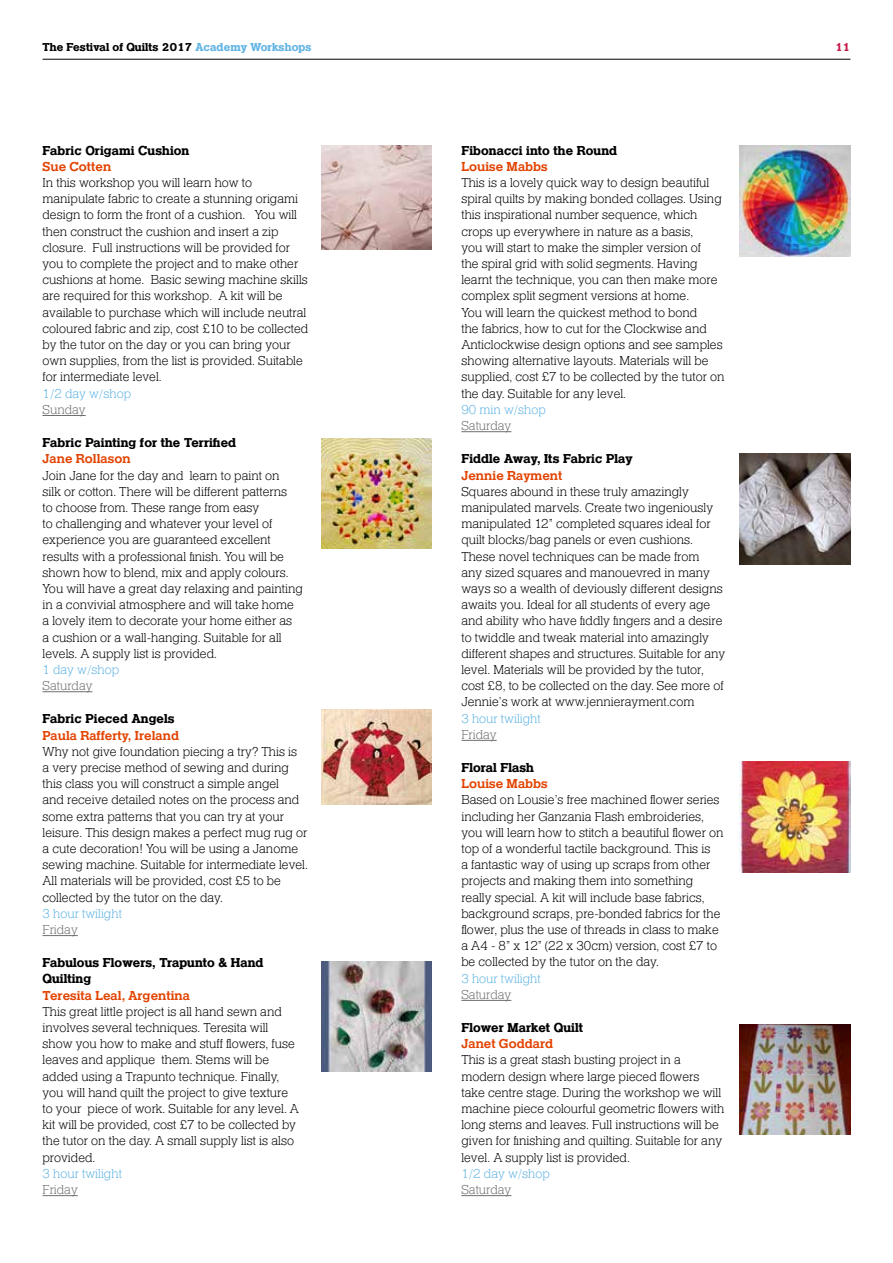
<style>
.page{position:relative;width:893px;height:1263px;background:#fff}
.page>*{position:absolute;margin:0;border:0;box-sizing:border-box;transform-origin:0 0}
.t1{font:13.5px/16.2px "Helserif Lgt";color:#000}
.t2{font:13.5px/16.2px "Helserif Bld";color:#000}
.t3{font:13.5px "Helserif Mdm";color:#e24301}
.t4{font:13.5px "Helserif Lgt";color:#61b4e4}
.t5{font:13.5px "Helserif Lgt";color:#706f6f}
.t6{font:12px "Helserif Bld";color:#000}
.t7{font:12px "Helserif Bld";color:#c51a4a}
.s1{color:#61b4e4}
</style>
<div class="page">
<hr style="left:43px;top:59px;width:807px;height:1px;background:#000">
<hr style="left:43px;top:415px;width:43px;height:1px;background:#706f6f">
<hr style="left:43px;top:691px;width:50px;height:1px;background:#706f6f">
<hr style="left:43px;top:935px;width:35px;height:1px;background:#706f6f">
<hr style="left:43px;top:1195px;width:35px;height:1px;background:#706f6f">
<hr style="left:461px;top:431px;width:50px;height:1px;background:#706f6f">
<hr style="left:461px;top:740px;width:36px;height:1px;background:#706f6f">
<hr style="left:461px;top:1000px;width:50px;height:1px;background:#706f6f">
<hr style="left:461px;top:1195px;width:50px;height:1px;background:#706f6f">
<img style="left:321px;top:146px;width:111px;height:104px">
<img style="left:740px;top:146px;width:110px;height:110px">
<img style="left:740px;top:454px;width:110px;height:110px">
<img style="left:740px;top:761px;width:110px;height:111px">
<img style="left:740px;top:1024px;width:110px;height:110px">
<img style="left:321px;top:438px;width:111px;height:111px">
<img style="left:321px;top:961px;width:111px;height:110px">
<img style="left:321px;top:709px;width:111px;height:96px">
<p class="t6" style="left:43px;top:39px;width:271px">The Festival of Quilts 2017 <span class="s1">Academy Workshops</span></p>
<p class="t7" style="left:835px;top:39px;width:17px">11</p>
<p class="t2" style="left:43px;top:143px;width:148px">Fabric Origami Cushion</p>
<p class="t3" style="left:43px;top:157px;width:70px">Sue Cotten</p>
<p class="t1" style="left:43px;top:176px;width:267px">In this workshop you will learn how to manipulate fabric to create a stunning origami design to form the front of a cushion. You will then construct the cushion and insert a zip closure. Full instructions will be provided for you to complete the project and to make other cushions at home. Basic sewing machine skills are required for this workshop. A kit will be available to purchase which will include neutral coloured fabric and zip, cost £10 to be collected by the tutor on the day or you can bring your own supplies, from the list is provided. Suitable for intermediate level.</p>
<p class="t4" style="left:43px;top:384px;width:90px">1/2 day w/shop</p>
<p class="t5" style="left:43px;top:400px;width:45px">Sunday</p>
<p class="t2" style="left:43px;top:436px;width:195px">Fabric Painting for the Terrified</p>
<p class="t3" style="left:43px;top:450px;width:90px">Jane Rollason</p>
<p class="t1" style="left:43px;top:468px;width:262px">Join Jane for the day and learn to paint on<br>silk or cotton. There will be different patterns<br>to choose from. These range from easy<br>to challenging and whatever your level of experience you are guaranteed excellent results with a professional finish. You will be shown how to blend, mix and apply colours.<br>You will have a great day relaxing and painting in a convivial atmosphere and will take home a lovely item to decorate your home either as<br>a cushion or a wall-hanging. Suitable for all levels. A supply list is provided.</p>
<p class="t4" style="left:43px;top:660px;width:78px">1 day w/shop</p>
<p class="t5" style="left:43px;top:677px;width:52px">Saturday</p>
<p class="t2" style="left:43px;top:712px;width:134px">Fabric Pieced Angels</p>
<p class="t3" style="left:43px;top:726px;width:138px">Paula Rafferty, Ireland</p>
<p class="t1" style="left:43px;top:744px;width:267px">Why not give foundation piecing a try? This is<br>a very precise method of sewing and during this class you will construct a simple angel<br>and receive detailed notes on the process and some extra patterns that you can try at your leisure. This design makes a perfect mug rug or a cute decoration! You will be using a Janome sewing machine. Suitable for intermediate level.<br>All materials will be provided, cost £5 to be collected by the tutor on the day.</p>
<p class="t4" style="left:43px;top:904px;width:81px">3 hour twilight</p>
<p class="t5" style="left:43px;top:920px;width:37px">Friday</p>
<p class="t2" style="left:43px;top:956px;width:223px">Fabulous Flowers, Trapunto &amp; Hand<br>Quilting</p>
<p class="t3" style="left:43px;top:986px;width:149px">Teresita Leal, Argentina</p>
<p class="t1" style="left:43px;top:1004px;width:258px">This great little project is all hand sewn and involves several techniques. Teresita will show you how to make and stuff flowers, fuse leaves and applique them. Stems will be added using a Trapunto technique. Finally, you will hand quilt the project to give texture to your piece of work. Suitable for any level. A kit will be provided, cost £7 to be collected by the tutor on the day. A small supply list is also provided.</p>
<p class="t4" style="left:43px;top:1164px;width:81px">3 hour twilight</p>
<p class="t5" style="left:43px;top:1180px;width:37px">Friday</p>
<p class="t2" style="left:461px;top:143px;width:157px">Fibonacci into the Round</p>
<p class="t3" style="left:461px;top:157px;width:88px">Louise Mabbs</p>
<p class="t1" style="left:461px;top:176px;width:265px">This is a lovely quick way to design beautiful spiral quilts by making bonded collages. Using this inspirational number sequence, which crops up everywhere in nature as a basis,<br>you will start to make the simpler version of<br>the spiral grid with solid segments. Having learnt the technique, you can then make more complex split segment versions at home.<br>You will learn the quickest method to bond<br>the fabrics, how to cut for the Clockwise and Anticlockwise design options and see samples showing alternative layouts. Materials will be supplied, cost £7 to be collected by the tutor on the day. Suitable for any level.</p>
<p class="t4" style="left:461px;top:400px;width:86px">90 min w/shop</p>
<p class="t5" style="left:461px;top:417px;width:52px">Saturday</p>
<p class="t2" style="left:461px;top:452px;width:173px">Fiddle Away, Its Fabric Play</p>
<p class="t3" style="left:461px;top:466px;width:103px">Jennie Rayment</p>
<p class="t1" style="left:461px;top:484px;width:265px">Squares abound in these truly amazingly manipulated marvels. Create two ingeniously manipulated 12” completed squares ideal for quilt blocks/bag panels or even cushions.<br>These novel techniques can be made from<br>any sized squares and manouevred in many ways so a wealth of deviously different designs awaits you. Ideal for all students of every age and ability who have fiddly fingers and a desire to twiddle and tweak material into amazingly different shapes and structures. Suitable for any level. Materials will be provided by the tutor, cost £8, to be collected on the day. See more of Jennie’s work at www.jennierayment.com</p>
<p class="t4" style="left:461px;top:709px;width:81px">3 hour twilight</p>
<p class="t5" style="left:461px;top:725px;width:37px">Friday</p>
<p class="t2" style="left:461px;top:760px;width:74px">Floral Flash</p>
<p class="t3" style="left:461px;top:775px;width:88px">Louise Mabbs</p>
<p class="t1" style="left:461px;top:793px;width:264px">Based on Lousie’s free machined flower series including her Ganzania Flash embroideries, you will learn how to stitch a beautiful flower on top of a wonderful tactile background. This is<br>a fantastic way of using up scraps from other projects and making them into something really special. A kit will include base fabrics, background scraps, pre-bonded fabrics for the flower, plus the use of threads in class to make a A4 - 8” x 12” (22 x 30cm) version, cost £7 to be collected by the tutor on the day.</p>
<p class="t4" style="left:461px;top:969px;width:81px">3 hour twilight</p>
<p class="t5" style="left:461px;top:985px;width:52px">Saturday</p>
<p class="t2" style="left:461px;top:1020px;width:123px">Flower Market Quilt</p>
<p class="t3" style="left:461px;top:1035px;width:93px">Janet Goddard</p>
<p class="t1" style="left:461px;top:1053px;width:264px">This is a great stash busting project in a modern design where large pieced flowers take centre stage. During the workshop we will machine piece colourful geometric flowers with long stems and leaves. Full instructions will be given for finishing and quilting. Suitable for any level. A supply list is provided.</p>
<p class="t4" style="left:461px;top:1164px;width:90px">1/2 day w/shop</p>
<p class="t5" style="left:461px;top:1180px;width:52px">Saturday</p>
</div>
